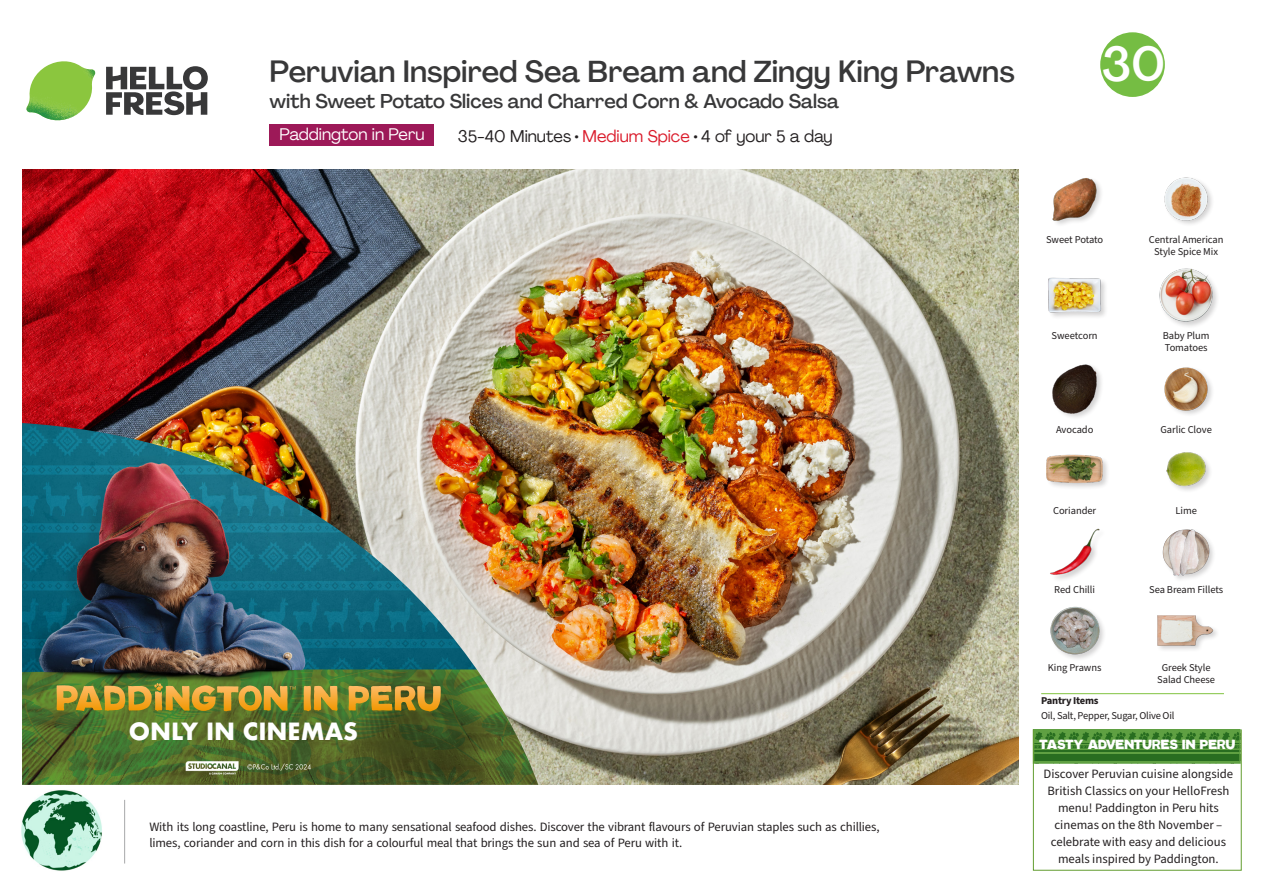
<style>
.page{position:relative;width:1263px;height:893px;background:#fff}
.page>*{position:absolute;margin:0;border:0;box-sizing:border-box;transform-origin:0 0}
._24_Recipe_Nr_Bag{font:500 48px "Agrandir";color:#fff}
._15_Titel_UK{font:500 30px "Agrandir";color:#383839}
.t1{font:700 23.1px "Futura";color:#fff}
._15_Titel_UK-2{font:500 19.5px "Agrandir";color:#383839}
._02_Box_Type{font:16.5px "Agrandir";color:#231f20}
._02_Box_Type-2{font:16.5px "Agrandir";color:#fff}
.t2{font:700 13.2px "Marmalade Sans";letter-spacing:-.01em;color:#fff}
._24_Recipe_Nr_Bag-2{font:12.75px/17px "Source Sans Pro";letter-spacing:-.01em;color:#231f20}
._18_FRONT_ingredients_UK{font:10.5px/12px "Source Sans Pro";letter-spacing:-.005em;color:#231f20;text-align:center}
._14_Allergene_Text_7pt{font:10.5px "Source Sans Pro";letter-spacing:-.02em;color:#231f20}
._14_Allergene_Text_7pt-2{font:700 10.5px "Source Sans Pro";letter-spacing:-.02em;color:#231f20}
.s1{color:#da1b2b}
</style>
<div class="page">
<svg style="left:106px;top:66px;width:102px;height:49px"></svg>
<img style="left:26px;top:61px;width:69px;height:59px">
<img style="left:22px;top:170px;width:997px;height:615px">
<hr style="left:1041px;top:693px;width:183px;height:1px;background:#81c340">
<img style="left:21px;top:790px;width:81px;height:81px">
<hr style="left:124px;top:800px;width:1px;height:63px;background:#a7a8a9">
<div style="left:269px;top:124px;width:165px;height:22px;background:#9d1958"></div>
<img style="left:22px;top:423px;width:516px;height:362px">
<svg style="left:304px;top:686px;width:34px;height:25px"></svg>
<svg style="left:348px;top:686px;width:93px;height:26px;background:#b18e30"></svg>
<svg style="left:57px;top:683px;width:239px;height:28px;background:#a99432"></svg>
<img style="left:181px;top:756px;width:135px;height:23px">
<div style="left:1033px;top:730px;width:207px;height:33px;background:linear-gradient(to right,#55973c,#55973c)"></div>
<div style="left:1033px;top:754px;width:207px;height:7px;background:#286d20"></div>
<hr style="left:1033px;top:750px;width:207px;height:2px;background:#363a3e">
<svg style="left:1036px;top:732px;width:202px;height:16px;background:#468932"></svg>
<div style="left:1033px;top:729px;width:208px;height:35px;border:2px solid #60a143"></div>
<div style="left:1033px;top:729px;width:209px;height:142px;border:1px solid #629d2f"></div>
<img style="left:1050px;top:528px;width:50px;height:52px">
<div style="left:1049px;top:605px;width:57px;height:57px;background:#231f20;opacity:.2"></div>
<img style="left:1050px;top:606px;width:49px;height:49px">
<div style="left:1156px;top:614px;width:64px;height:39px;background:#231f20;opacity:.2"></div>
<img style="left:1156px;top:614px;width:58px;height:39px">
<div style="left:1162px;top:528px;width:55px;height:54px;background:#231f20;opacity:.2"></div>
<img style="left:1163px;top:529px;width:46px;height:46px">
<img style="left:1052px;top:364px;width:50px;height:53px">
<div style="left:1046px;top:454px;width:64px;height:36px;background:#231f20;opacity:.2"></div>
<img style="left:1046px;top:454px;width:57px;height:36px">
<img style="left:1166px;top:452px;width:44px;height:39px">
<img style="left:1164px;top:367px;width:48px;height:48px">
<img style="left:1052px;top:178px;width:49px;height:47px">
<div style="left:1047px;top:277px;width:61px;height:43px;background:#231f20;opacity:.2"></div>
<img style="left:1047px;top:277px;width:56px;height:43px">
<div style="left:1159px;top:268px;width:61px;height:61px;background:#231f20;opacity:.2"></div>
<img style="left:1159px;top:268px;width:56px;height:56px">
<img style="left:1164px;top:177px;width:48px;height:47px">
<svg style="left:1100px;top:32px;width:65px;height:65px"></svg>
<p class="_15_Titel_UK" style="left:270px;top:53px;width:747px">Peruvian Inspired Sea Bream and Zingy King Prawns</p>
<p class="_15_Titel_UK-2" style="left:270px;top:89px;width:571px">with Sweet Potato Slices and Charred Corn &amp; Avocado Salsa</p>
<p class="_02_Box_Type-2" style="left:279px;top:124px;width:147px">Paddington in Peru</p>
<p class="_02_Box_Type" style="left:458px;top:126px;width:376px">35-40 Minutes • <span class="s1">Medium Spice</span> • 4 of your 5 a day</p>
<p class="_24_Recipe_Nr_Bag" style="left:1102px;top:35px;width:65px">30</p>
<p class="t1" style="left:129px;top:715px;width:231px">ONLY IN CINEMAS</p>
<p class="_24_Recipe_Nr_Bag-2" style="left:149px;top:819px;width:732px;line-height:16.4px">With its long coastline, Peru is home to many sensational seafood dishes. Discover the vibrant flavours of Peruvian staples such as chillies, limes, coriander and corn in this dish for a colourful meal that brings the sun and sea of Peru with it.</p>
<p class="_18_FRONT_ingredients_UK" style="left:1046px;top:234px;width:59px">Sweet Potato</p>
<p class="_18_FRONT_ingredients_UK" style="left:1052px;top:330px;width:48px">Sweetcorn</p>
<p class="_18_FRONT_ingredients_UK" style="left:1149px;top:234px;width:76px">Central American<br>Style Spice Mix</p>
<p class="_18_FRONT_ingredients_UK" style="left:1163px;top:330px;width:48px;text-align:left">Baby Plum<br>Tomatoes</p>
<p class="_18_FRONT_ingredients_UK" style="left:1056px;top:424px;width:39px">Avocado</p>
<p class="_18_FRONT_ingredients_UK" style="left:1160px;top:424px;width:53px">Garlic Clove</p>
<p class="_18_FRONT_ingredients_UK" style="left:1053px;top:504px;width:45px">Coriander</p>
<p class="_18_FRONT_ingredients_UK" style="left:1175px;top:504px;width:23px">Lime</p>
<p class="_18_FRONT_ingredients_UK" style="left:1054px;top:584px;width:42px">Red Chilli</p>
<p class="_18_FRONT_ingredients_UK" style="left:1149px;top:584px;width:76px">Sea Bream Fillets</p>
<p class="_18_FRONT_ingredients_UK" style="left:1048px;top:662px;width:55px">King Prawns</p>
<p class="_18_FRONT_ingredients_UK" style="left:1157px;top:662px;width:59px">Greek Style<br>Salad Cheese</p>
<p class="_14_Allergene_Text_7pt-2" style="left:1041px;top:694px;width:59px">Pantry Items</p>
<p class="_14_Allergene_Text_7pt" style="left:1041px;top:708px;width:135px">Oil, Salt, Pepper, Sugar, Olive Oil</p>
<p class="t2" style="left:1039px;top:736px;width:198px">TASTY ADVENTURES IN PERU</p>
<p class="_24_Recipe_Nr_Bag-2" style="left:1043px;top:765px;width:191px;text-align:center">Discover Peruvian cuisine alongside<br>British Classics on your HelloFresh menu! Paddington in Peru hits cinemas on the 8th November – celebrate with easy and delicious meals inspired by Paddington.</p>
</div>
